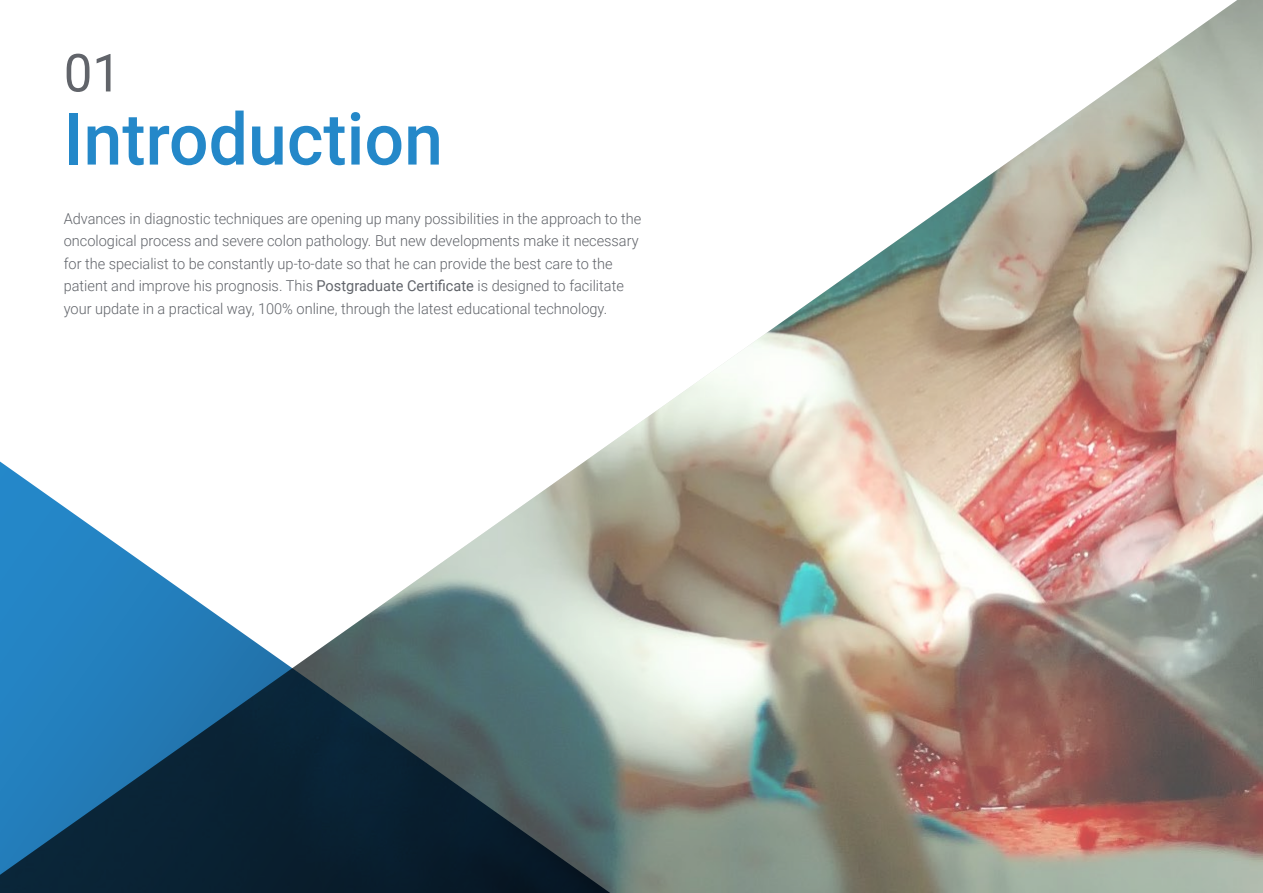
<style>
.page{position:relative;width:1263px;height:893px;background:#fff}
.page>*{position:absolute;margin:0;border:0;box-sizing:border-box;transform-origin:0 0}
.t1{font:500 72px "Roboto";color:#2488c9}
.t2{font:52.5px "Roboto";color:#61646a}
.t3{font:300 15px/22.5px "Roboto";color:#61646a}
.s1{font-weight:400}
</style>
<div class="page">
<img style="left:607px;top:0;width:656px;height:893px">
<svg style="left:0;top:446px;width:640px;height:447px"></svg>
<h2 class="t2" style="left:64px;top:36px;width:59px">01</h2>
<h1 class="t1" style="left:64px;top:89px;width:381px">Introduction</h1>
<p class="t3" style="left:64px;top:207px;width:579px">Advances in diagnostic techniques are opening up many possibilities in the approach to the oncological process and severe colon pathology. But new developments make it necessary for the specialist to be constantly up-to-date so that he can provide the best care to the patient and improve his prognosis. This <span class="s1">Postgraduate Certificate</span> is designed to facilitate your update in a practical way, 100% online, through the latest educational technology.</p>
</div>
